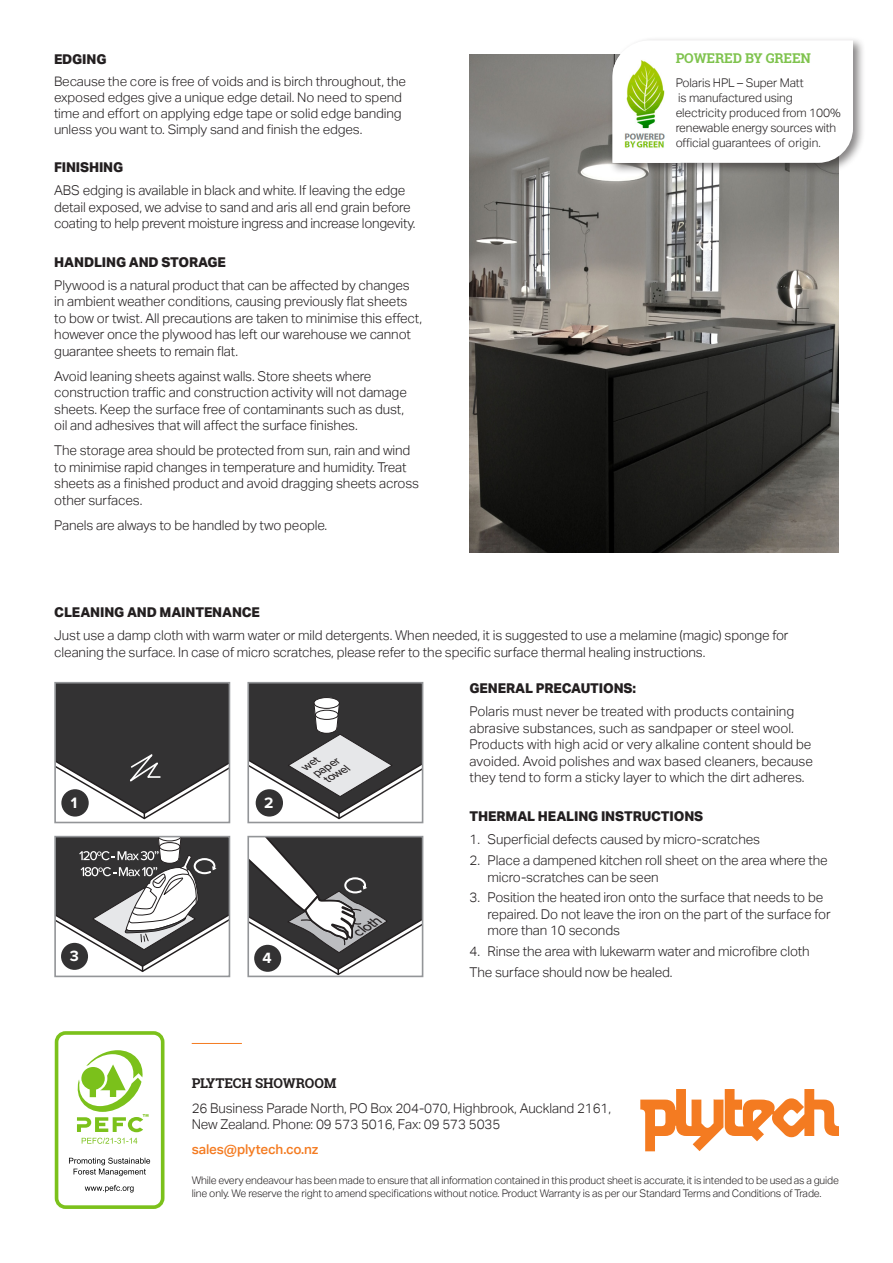
<style>
.page{position:relative;width:893px;height:1263px;background:#fff}
.page>*{position:absolute;margin:0;border:0;box-sizing:border-box;transform-origin:0 0}
.t1{font:700 15.6px "Proxima Nova";color:#fff}
.t2{font:700 15.45px "Proxima Nova";color:#fff}
.t3{font:italic 500 14.25px "Proxima Nova";color:#231f20}
.data{font:300 13.5px/16.5px "Aktiv Grotesk";letter-spacing:-.01em;color:#231f20}
.subhead{font:800 13.5px "Aktiv Grotesk";letter-spacing:-.01em;color:#231f20}
.data-2{font:500 13.5px "Aktiv Grotesk";letter-spacing:-.01em;color:#f47b21}
.subhead-2{font:700 13.5px "Roboto Slab";letter-spacing:-.01em;color:#231f20}
.subhead-3{font:700 13.5px "Roboto Slab";letter-spacing:-.01em;color:#7fc34e}
.data-3{font:300 13.05px/16px "Aktiv Grotesk";letter-spacing:-.01em;color:#231f20}
.data-4{font:300 12px/15px "Aktiv Grotesk";letter-spacing:-.01em;color:#231f20}
.t4{font:italic 500 11.7px "Proxima Nova";color:#231f20}
.t5{font:300 10.5px/13.5px "Aktiv Grotesk";letter-spacing:-.015em;color:#231f20}
</style>
<div class="page">
<div style="left:247px;top:682px;width:176px;height:141px;border:2px solid #939598"></div>
<svg style="left:57px;top:685px;width:170px;height:135px"></svg>
<div style="left:54px;top:682px;width:176px;height:141px;border:2px solid #939598"></div>
<div style="left:61px;top:789px;width:28px;height:27px;background:#333233;border-radius:50%"></div>
<svg style="left:57px;top:839px;width:170px;height:133px"></svg>
<div style="left:54px;top:836px;width:176px;height:141px;border:2px solid #939598"></div>
<div style="left:61px;top:943px;width:27px;height:27px;background:#333233;border-radius:50%"></div>
<svg style="left:250px;top:839px;width:170px;height:135px"></svg>
<div style="left:247px;top:836px;width:176px;height:141px;border:2px solid #939598"></div>
<div style="left:254px;top:945px;width:27px;height:27px;background:#333233;border-radius:50%"></div>
<img style="left:470px;top:54px;width:368px;height:499px">
<svg style="left:640px;top:1089px;width:199px;height:62px"></svg>
<hr style="left:192px;top:1043px;width:50px;height:1px;background:#f47b21">
<div style="left:55px;top:1031px;width:109px;height:178px;border:4px solid #7bc11b;border-radius:9px"></div>
<svg style="left:82px;top:1138px;width:55px;height:6px"></svg>
<svg style="left:69px;top:1158px;width:81px;height:18px"></svg>
<svg style="left:85px;top:1185px;width:49px;height:7px"></svg>
<svg style="left:77px;top:1050px;width:71px;height:82px"></svg>
<div style="left:608px;top:36px;width:257px;height:139px;background:#231f20;opacity:.55"></div>
<svg style="left:612px;top:40px;width:241px;height:123px"></svg>
<img style="left:613px;top:51px;width:67px;height:112px">
<svg style="left:248px;top:683px;width:175px;height:137px"></svg>
<p class="subhead" style="left:54px;top:51px;width:54px">EDGING</p>
<p class="data-3" style="left:54px;top:73px;width:354px">Because the core is free of voids and is birch throughout, the exposed edges give a unique edge detail. No need to spend time and effort on applying edge tape or solid edge banding unless you want to. Simply sand and finish the edges.</p>
<p class="subhead" style="left:54px;top:160px;width:71px">FINISHING</p>
<p class="data" style="left:54px;top:182px;width:363px">ABS edging is available in black and white. If leaving the edge detail exposed, we advise to sand and aris all end grain before coating to help prevent moisture ingress and increase longevity.</p>
<p class="subhead" style="left:54px;top:254px;width:173px">HANDLING AND STORAGE</p>
<p class="data" style="left:54px;top:277px;width:369px">Plywood is a natural product that can be affected by changes in ambient weather conditions, causing previously flat sheets to bow or twist. All precautions are taken to minimise this effect, however once the plywood has left our warehouse we cannot guarantee sheets to remain flat.</p>
<p class="data" style="left:54px;top:368px;width:354px">Avoid leaning sheets against walls. Store sheets where construction traffic and construction activity will not damage sheets. Keep the surface free of contaminants such as dust, oil and adhesives that will affect the surface finishes.</p>
<p class="data" style="left:54px;top:442px;width:366px">The storage area should be protected from sun, rain and wind to minimise rapid changes in temperature and humidity. Treat sheets as a finished product and avoid dragging sheets across other surfaces.</p>
<p class="data" style="left:54px;top:517px;width:274px">Panels are always to be handled by two people.</p>
<p class="subhead-3" style="left:676px;top:49px;width:137px">POWERED BY GREEN</p>
<p class="data-4" style="left:676px;top:76px;width:167px">Polaris HPL – Super Matt<br>is manufactured using electricity produced from 100% renewable energy sources with official guarantees of origin.</p>
<p class="subhead" style="left:54px;top:605px;width:207px">CLEANING AND MAINTENANCE</p>
<p class="data" style="left:54px;top:627px;width:736px">Just use a damp cloth with warm water or mild detergents. When needed, it is suggested to use a melamine (magic) sponge for cleaning the surface. In case of micro scratches, please refer to the specific surface thermal healing instructions.</p>
<p class="t1" style="left:71px;top:791px;width:8px">1</p>
<p class="t2" style="left:70px;top:944px;width:11px">3</p>
<p class="t1" style="left:264px;top:791px;width:11px">2</p>
<p class="t4" style="left:312px;top:767px;width:30px;rotate:-31deg">paper</p>
<p class="t4" style="left:323px;top:774px;width:28px;rotate:-31deg">towel</p>
<p class="t2" style="left:262px;top:946px;width:11px">4</p>
<p class="t3" style="left:352px;top:925px;width:30px;rotate:-32deg">cloth</p>
<p class="subhead" style="left:470px;top:681px;width:168px">GENERAL PRECAUTIONS:</p>
<p class="data" style="left:470px;top:703px;width:345px">Polaris must never be treated with products containing abrasive substances, such as sandpaper or steel wool.<br>Products with high acid or very alkaline content should be avoided. Avoid polishes and wax based cleaners, because they tend to form a sticky layer to which the dirt adheres.</p>
<p class="t4" style="left:593px;top:767px;width:30px;rotate:-31deg">paper</p>
<p class="t4" style="left:605px;top:774px;width:28px;rotate:-31deg">towel</p>
<p class="subhead" style="left:470px;top:809px;width:235px">THERMAL HEALING INSTRUCTIONS</p>
<p class="data" style="left:470px;top:831px;width:292px">1. Superficial defects caused by micro-scratches</p>
<p class="data" style="left:488px;top:852px;width:341px;text-indent:-18px">2. Place a dampened kitchen roll sheet on the area where the micro-scratches can be seen</p>
<p class="data" style="left:488px;top:889px;width:344px;text-indent:-18px">3. Position the heated iron onto the surface that needs to be repaired. Do not leave the iron on the part of the surface for more than 10 seconds</p>
<p class="data" style="left:470px;top:943px;width:342px">4. Rinse the area with lukewarm water and microfibre cloth</p>
<p class="data" style="left:470px;top:964px;width:205px">The surface should now be healed.</p>
<p class="subhead-2" style="left:192px;top:1073px;width:146px">PLYTECH SHOWROOM</p>
<p class="data" style="left:192px;top:1100px;width:421px">26 Business Parade North, PO Box 204-070, Highbrook, Auckland 2161,<br>New Zealand. Phone: 09 573 5016, Fax: 09 573 5035</p>
<p class="data-2" style="left:192px;top:1141px;width:128px">sales@plytech.co.nz</p>
<p class="t5" style="left:192px;top:1173px;width:649px">While every endeavour has been made to ensure that all information contained in this product sheet is accurate, it is intended to be used as a guide line only. We reserve the right to amend specifications without notice. Product Warranty is as per our Standard Terms and Conditions of Trade.</p>
</div>
